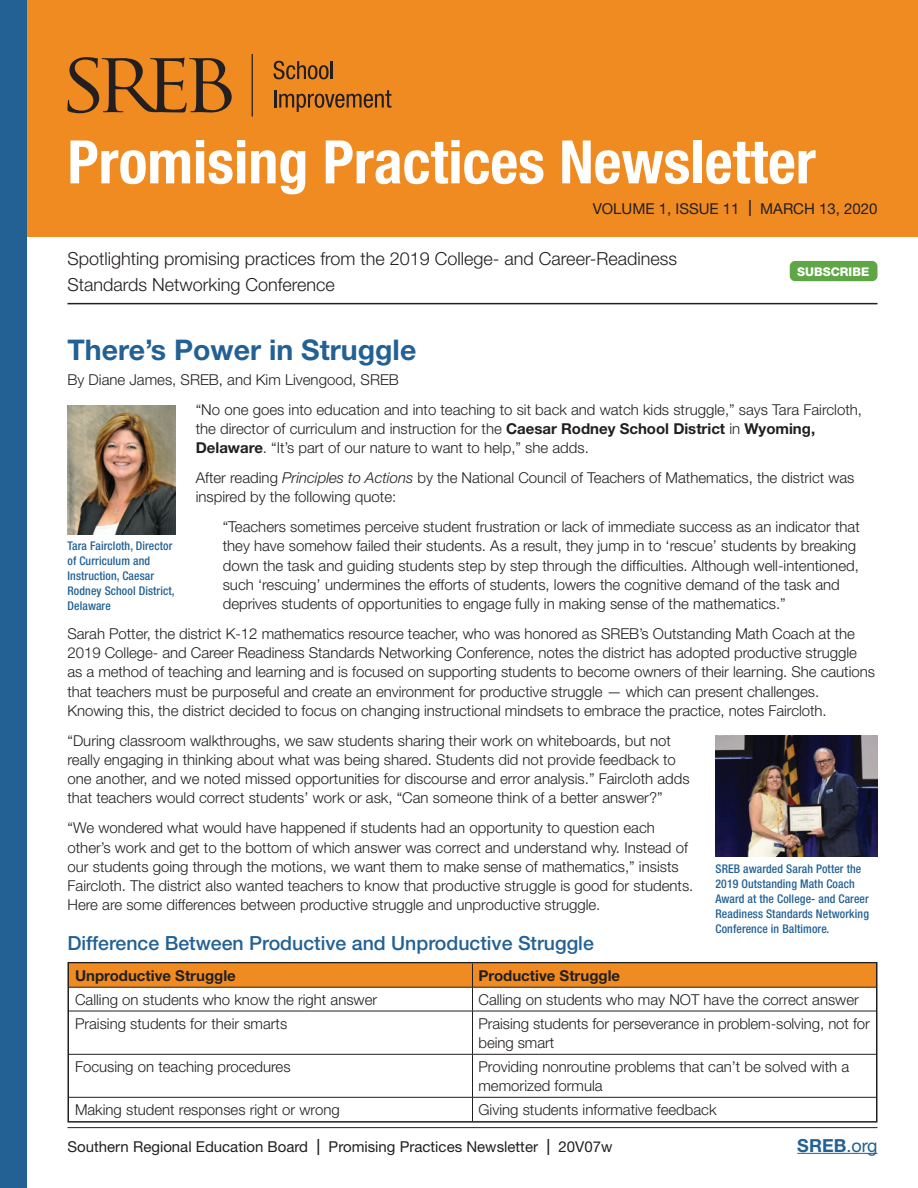
<style>
.page{position:relative;width:918px;height:1188px;background:#fff}
.page>*{position:absolute;margin:0;border:0;box-sizing:border-box;transform-origin:0 0}
.t1{font:700 condensed 60px "Helvetica Neue";color:#fff}
.t2{font:700 28.5px "Helvetica Neue";color:#236194}
.t3{font:500 19.5px "Helvetica Neue";color:#236194}
.t4{font:300 18px/25.5px "Helvetica Neue";color:#231f20}
.t5{font:700 18px "Helvetica Neue";color:#236194}
.t6{font:300 15px/19.2px "Helvetica Neue";color:#231f20}
.t7{font:15px "Helvetica Neue";color:#231f20}
.t8{font:700 15px "Helvetica Neue";color:#231f20}
.t9{font:500 condensed 12px/15px "Helvetica Neue";letter-spacing:.01em;color:#236194}
.t10{font:800 12px "Helvetica Neue";color:#fff}
.s1{font-size:22.5px}
.s2{font-weight:700}
.s3{font-style:italic}
.s4{font-weight:400}
</style>
<div class="page">
<div style="left:0;top:0;width:918px;height:236px;background:#f08b21"></div>
<hr style="left:797px;top:1153px;width:80px;height:1px;background:#236194">
<svg style="left:274px;top:61px;width:59px;height:18px"></svg>
<svg style="left:274px;top:90px;width:117px;height:22px"></svg>
<hr style="left:252px;top:54px;width:1px;height:63px;background:#231f20">
<svg style="left:68px;top:57px;width:164px;height:56px"></svg>
<hr style="left:68px;top:1127px;width:810px;height:1px;background:#231f20">
<div style="left:0;top:0;width:27px;height:1188px;background:#236194"></div>
<hr style="left:68px;top:303px;width:810px;height:1px;background:#231f20">
<div style="left:790px;top:261px;width:87px;height:20px;background:#5ea744;border-radius:5px"></div>
<img style="left:68px;top:406px;width:108px;height:128px">
<hr style="left:69px;top:1011px;width:403px;height:1px;background:#231f20">
<hr style="left:473px;top:1011px;width:403px;height:1px;background:#231f20">
<hr style="left:69px;top:1054px;width:403px;height:1px;background:#231f20">
<hr style="left:473px;top:1054px;width:403px;height:1px;background:#231f20">
<svg style="left:71px;top:965px;width:804px;height:46px"></svg>
<hr style="left:472px;top:1011px;width:1px;height:43px;background:#231f20">
<hr style="left:472px;top:1054px;width:1px;height:43px;background:#231f20">
<svg style="left:472px;top:1097px;width:1px;height:23px"></svg>
<hr style="left:69px;top:1097px;width:403px;height:1px;background:#231f20">
<hr style="left:473px;top:1097px;width:403px;height:1px;background:#231f20">
<div style="left:68px;top:962px;width:810px;height:161px;border:2px solid #231f20"></div>
<img style="left:716px;top:735px;width:162px;height:122px">
<h1 class="t1" style="left:68px;top:126px;width:750px">Promising Practices Newsletter</h1>
<p class="t7" style="left:593px;top:199px;width:286px">VOLUME 1, ISSUE 11 <span class="s1">I</span> MARCH 13, 2020</p>
<p class="t4" style="left:68px;top:246px;width:611px">Spotlighting promising practices from the 2019 College- and Career-Readiness<br>Standards Networking Conference</p>
<p class="t10" style="left:797px;top:264px;width:73px">SUBSCRIBE</p>
<h2 class="t2" style="left:68px;top:332px;width:350px">There’s Power in Struggle</h2>
<p class="t6" style="left:196px;top:364px;width:668px;line-height:30px;text-indent:-128px">By Diane James, SREB, and Kim Livengood, SREB<br>“No one goes into education and into teaching to sit back and watch kids struggle,” says Tara Faircloth,</p>
<p class="t6" style="left:196px;top:418px;width:621px">the director of curriculum and instruction for the <span class="s2">Caesar Rodney School District</span> in <span class="s2">Wyoming,<br>Delaware</span>. “It’s part of our nature to want to help,” she adds.</p>
<p class="t6" style="left:196px;top:468px;width:660px">After reading <span class="s3">Principles to Actions</span> by the National Council of Teachers of Mathematics, the district was inspired by the following quote:</p>
<p class="t6" style="left:223px;top:517px;width:639px">“Teachers sometimes perceive student frustration or lack of immediate success as an indicator that they have somehow failed their students. As a result, they jump in to ‘rescue’ students by breaking down the task and guiding students step by step through the difficulties. Although well-intentioned, such ‘rescuing’ undermines the efforts of students, lowers the cognitive demand of the task and deprives students of opportunities to engage fully in making sense of the mathematics.”</p>
<p class="t6" style="left:68px;top:624px;width:809px">Sarah Potter, the district K-12 mathematics resource teacher, who was honored as SREB’s Outstanding Math Coach at the 2019 College- and Career Readiness Standards Networking Conference, notes the district has adopted productive struggle as a method of teaching and learning and is focused on supporting students to become owners of their learning. She cautions that teachers must be purposeful and create an environment for productive struggle — which can present challenges.<br>Knowing this, the district decided to focus on changing instructional mindsets to embrace the practice, notes Faircloth.</p>
<p class="t6" style="left:68px;top:730px;width:624px">“During classroom walkthroughs, we saw students sharing their work on whiteboards, but not really engaging in thinking about what was being shared. Students did not provide feedback to one another, and we noted missed opportunities for discourse and error analysis.” Faircloth adds that teachers would correct students’ work or ask, “Can someone think of a better answer?”</p>
<p class="t6" style="left:68px;top:818px;width:627px">“We wondered what would have happened if students had an opportunity to question each other’s work and get to the bottom of which answer was correct and understand why. Instead of our students going through the motions, we want them to make sense of mathematics,” insists Faircloth. The district also wanted teachers to know that productive struggle is good for students.<br>Here are some differences between productive struggle and unproductive struggle.</p>
<p class="t9" style="left:68px;top:538px;width:109px">Tara Faircloth, Director of Curriculum and<br>Instruction, Caesar<br>Rodney School District,<br>Delaware</p>
<p class="t9" style="left:716px;top:861px;width:155px">SREB awarded Sarah Potter the<br>2019 Outstanding Math Coach<br>Award at the College- and Career<br>Readiness Standards Networking<br>Conference in Baltimore.</p>
<h3 class="t3" style="left:68px;top:932px;width:528px">Difference Between Productive and Unproductive Struggle</h3>
<p class="t8" style="left:75px;top:967px;width:162px">Unproductive Struggle</p>
<p class="t8" style="left:479px;top:967px;width:143px">Productive Struggle</p>
<p class="t6" style="left:75px;top:990px;width:304px">Calling on students who know the right answer</p>
<p class="t6" style="left:479px;top:990px;width:382px">Calling on students who may NOT have the correct answer</p>
<p class="t6" style="left:75px;top:1014px;width:214px">Praising students for their smarts</p>
<p class="t6" style="left:479px;top:1014px;width:393px">Praising students for perseverance in problem-solving, not for being smart</p>
<p class="t6" style="left:75px;top:1057px;width:217px">Focusing on teaching procedures</p>
<p class="t6" style="left:479px;top:1057px;width:372px">Providing nonroutine problems that can’t be solved with a memorized formula</p>
<p class="t6" style="left:75px;top:1100px;width:266px">Making student responses right or wrong</p>
<p class="t6" style="left:479px;top:1100px;width:240px">Giving students informative feedback</p>
<p class="t7" style="left:68px;top:1137px;width:547px">Southern Regional Education Board <span class="s1">I</span> Promising Practices Newsletter <span class="s1">I</span> 20V07w</p>
<p class="t5" style="left:797px;top:1134px;width:82px">SREB<span class="s4">.org</span></p>
</div>
